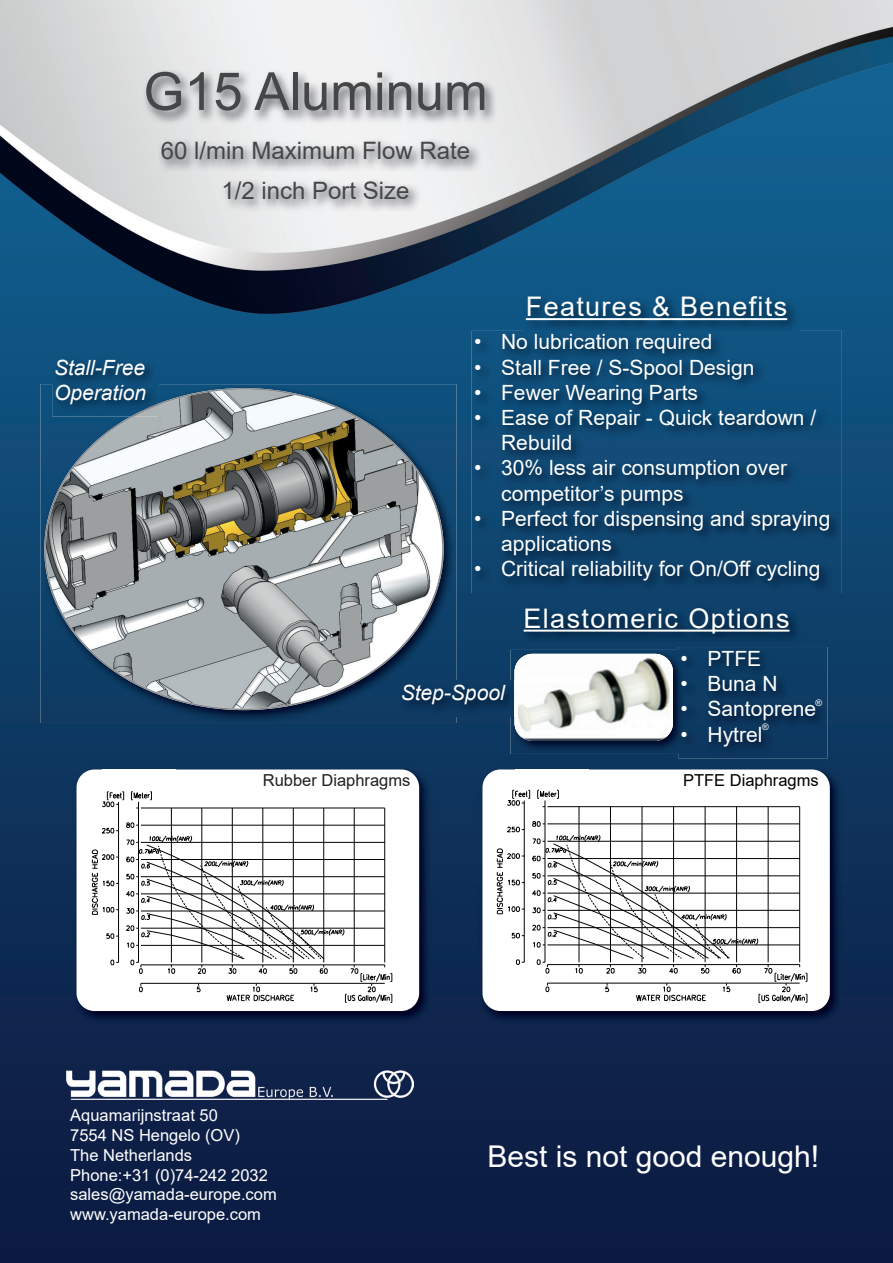
<style>
.page{position:relative;width:893px;height:1263px;background:#fff}
.page>*{position:absolute;margin:0;border:0;box-sizing:border-box;transform-origin:0 0}
.t1{font:52.5px "Arial";color:#454647}
.t2{font:30px "Arial";color:#fff}
.t3{font:27px "Arial";letter-spacing:.05em;color:#fff}
.t4{font:24px "Arial";color:#454647}
.t5{font:21px/25.2px "Arial";color:#fff}
.t6{font:italic 21px/25.2px "Arial";color:#fff}
.t7{font:16.5px/19.8px "Arial";color:#fff}
.t8{font:16.5px "Arial";color:#231f20}
.t9{font:16.5px "Arial";color:#000}
.t10{font:9px "Arial";color:#fff}
</style>
<div class="page">
<img style="left:0;top:0;width:893px;height:1263px">
<img style="left:73px;top:765px;width:359px;height:259px">
<div style="left:77px;top:769px;width:342px;height:242px;background:#fff;border-radius:18px"></div>
<hr style="left:141px;top:825px;width:244px;height:1px;background:#030303">
<hr style="left:141px;top:808px;width:244px;height:1px;background:#030303">
<svg style="left:131px;top:791px;width:21px;height:9px"></svg>
<hr style="left:118px;top:802px;width:1px;height:160px;background:#030303">
<hr style="left:138px;top:802px;width:1px;height:160px;background:#030303">
<hr style="left:171px;top:808px;width:1px;height:154px;background:#030303">
<svg style="left:106px;top:933px;width:12px;height:6px"></svg>
<svg style="left:110px;top:959px;width:9px;height:6px"></svg>
<svg style="left:92px;top:849px;width:26px;height:66px"></svg>
<svg style="left:102px;top:828px;width:16px;height:6px"></svg>
<svg style="left:126px;top:822px;width:12px;height:6px"></svg>
<svg style="left:102px;top:791px;width:22px;height:16px"></svg>
<hr style="left:384px;top:808px;width:1px;height:154px;background:#030303">
<hr style="left:202px;top:808px;width:1px;height:154px;background:#030303">
<hr style="left:232px;top:808px;width:1px;height:154px;background:#030303">
<hr style="left:263px;top:808px;width:1px;height:154px;background:#030303">
<hr style="left:293px;top:808px;width:1px;height:154px;background:#030303">
<hr style="left:323px;top:808px;width:1px;height:154px;background:#030303">
<hr style="left:354px;top:808px;width:1px;height:154px;background:#030303">
<svg style="left:126px;top:835px;width:267px;height:168px"></svg>
<img style="left:479px;top:765px;width:364px;height:259px">
<div style="left:482px;top:769px;width:348px;height:242px;background:#fff;border-radius:18px"></div>
<hr style="left:547px;top:824px;width:253px;height:1px;background:#030303">
<hr style="left:547px;top:806px;width:253px;height:1px;background:#030303">
<svg style="left:537px;top:789px;width:22px;height:10px"></svg>
<hr style="left:524px;top:800px;width:1px;height:162px;background:#030303">
<hr style="left:545px;top:800px;width:1px;height:162px;background:#030303">
<hr style="left:579px;top:807px;width:1px;height:155px;background:#030303">
<svg style="left:511px;top:933px;width:13px;height:5px"></svg>
<svg style="left:516px;top:959px;width:8px;height:6px"></svg>
<svg style="left:497px;top:848px;width:27px;height:66px"></svg>
<svg style="left:507px;top:827px;width:17px;height:5px"></svg>
<svg style="left:532px;top:821px;width:13px;height:6px"></svg>
<svg style="left:507px;top:790px;width:23px;height:16px"></svg>
<hr style="left:799px;top:807px;width:1px;height:155px;background:#030303">
<hr style="left:610px;top:807px;width:1px;height:155px;background:#030303">
<hr style="left:642px;top:807px;width:1px;height:155px;background:#030303">
<hr style="left:673px;top:807px;width:1px;height:155px;background:#030303">
<hr style="left:705px;top:807px;width:1px;height:155px;background:#030303">
<hr style="left:736px;top:807px;width:1px;height:155px;background:#030303">
<hr style="left:768px;top:807px;width:1px;height:155px;background:#030303">
<svg style="left:532px;top:835px;width:276px;height:168px"></svg>
<img style="left:158px;top:138px;width:324px;height:35px">
<img style="left:142px;top:69px;width:355px;height:56px">
<img style="left:221px;top:178px;width:200px;height:34px">
<img style="left:40px;top:384px;width:417px;height:339px">
<svg style="left:44px;top:388px;width:400px;height:322px;background:#859198"></svg>
<img style="left:522px;top:293px;width:278px;height:38px">
<hr style="left:526px;top:318px;width:261px;height:2px;background:#fff">
<img style="left:472px;top:331px;width:370px;height:262px">
<img style="left:66px;top:1070px;width:348px;height:29px">
<img style="left:520px;top:604px;width:282px;height:41px">
<hr style="left:524px;top:630px;width:265px;height:2px;background:#fff">
<img style="left:511px;top:650px;width:167px;height:104px">
<img style="left:514px;top:654px;width:159px;height:87px">
<img style="left:399px;top:681px;width:119px;height:35px">
<img style="left:52px;top:355px;width:106px;height:61px">
<img style="left:131px;top:404px;width:27px;height:12px">
<img style="left:678px;top:647px;width:150px;height:111px">
<h1 class="t1" style="left:143px;top:55px;width:346px">G15 Aluminum</h1>
<p class="t4" style="left:161px;top:134px;width:311px">60 l/min Maximum Flow Rate</p>
<p class="t6" style="left:54px;top:355px;width:94px">Stall-Free<br>Operation</p>
<p class="t4" style="left:222px;top:174px;width:190px">1/2 inch Port Size</p>
<p class="t3" style="left:526px;top:288px;width:263px">Features &amp; Benefits</p>
<p class="t5" style="left:474px;top:329px;width:240px">• No lubrication required</p>
<p class="t5" style="left:474px;top:355px;width:282px">• Stall Free / S-Spool Design</p>
<p class="t5" style="left:474px;top:380px;width:225px">• Fewer Wearing Parts</p>
<p class="t5" style="left:501px;top:405px;width:317px;text-indent:-27px">• Ease of Repair - Quick teardown /<br>Rebuild</p>
<p class="t5" style="left:501px;top:455px;width:287px;text-indent:-27px">• 30% less air consumption over competitor’s pumps</p>
<p class="t5" style="left:501px;top:506px;width:331px;text-indent:-27px">• Perfect for dispensing and spraying applications</p>
<p class="t5" style="left:474px;top:556px;width:348px">• Critical reliability for On/Off cycling</p>
<p class="t3" style="left:524px;top:600px;width:267px">Elastomeric Options</p>
<p class="t6" style="left:401px;top:680px;width:105px">Step-Spool</p>
<p class="t5" style="left:681px;top:646px;width:82px">• PTFE</p>
<p class="t5" style="left:681px;top:671px;width:99px">• Buna N</p>
<p class="t5" style="left:681px;top:696px;width:137px">• Santoprene</p>
<p class="t5" style="left:681px;top:721px;width:83px">• Hytrel</p>
<p class="t10" style="left:815px;top:696px;width:8px">®</p>
<p class="t10" style="left:762px;top:721px;width:8px">®</p>
<p class="t8" style="left:263px;top:768px;width:149px">Rubber Diaphragms</p>
<p class="t9" style="left:683px;top:768px;width:137px">PTFE Diaphragms</p>
<p class="t7" style="left:70px;top:1105px;width:208px">Aquamarijnstraat 50<br>7554 NS Hengelo (OV)<br>The Netherlands<br>Phone:+31 (0)74-242 2032 sales@yamada-europe.com www.yamada-europe.com</p>
<h2 class="t2" style="left:487px;top:1135px;width:333px">Best is not good enough!</h2>
</div>
